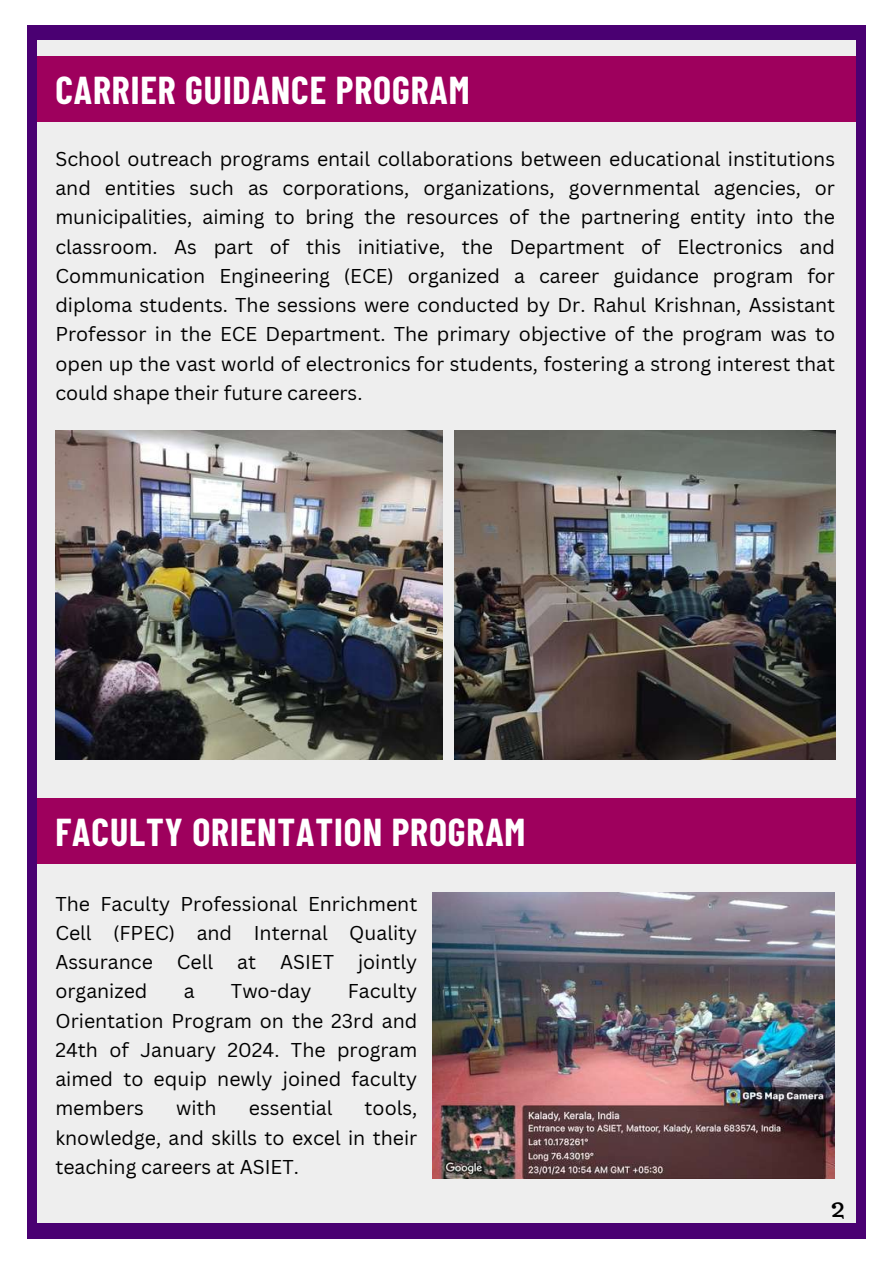
<style>
.page{position:relative;width:893px;height:1264px;background:#fff}
.page>*{position:absolute;margin:0;border:0;box-sizing:border-box;transform-origin:0 0}
.t1{font:700 37.95px "Barlow Condensed";letter-spacing:.025em;color:#fff}
.t2{font:27px "Trocchi";color:#000}
.t3{font:19.5px/29.2px "Canva Sans";color:#000;text-align:justify}
</style>
<div class="page">
<div style="left:28px;top:25px;width:837px;height:1213px;background:#4a0072"></div>
<div style="left:38px;top:40px;width:817px;height:1182px;background:#eee"></div>
<div style="left:38px;top:57px;width:817px;height:65px;background:#9e005d"></div>
<img style="left:454px;top:430px;width:381px;height:329px">
<img style="left:55px;top:430px;width:387px;height:329px">
<div style="left:38px;top:798px;width:817px;height:65px;background:#9e005d"></div>
<img style="left:433px;top:892px;width:401px;height:286px">
<h1 class="t1" style="left:55px;top:66px;width:415px">CARRIER GUIDANCE PROGRAM</h1>
<p class="t3" style="left:55px;top:144px;width:781px">School outreach programs entail collaborations between educational institutions and entities such as corporations, organizations, governmental agencies, or municipalities, aiming to bring the resources of the partnering entity into the classroom. As part of this initiative, the Department of Electronics and Communication Engineering (ECE) organized a career guidance program for diploma students. The sessions were conducted by Dr. Rahul Krishnan, Assistant Professor in the ECE Department. The primary objective of the program was to open up the vast world of electronics for students, fostering a strong interest that could shape their future careers.</p>
<h1 class="t1" style="left:55px;top:808px;width:471px">FACULTY ORIENTATION PROGRAM</h1>
<p class="t3" style="left:55px;top:888px;width:363px">The Faculty Professional Enrichment Cell (FPEC) and Internal Quality Assurance Cell at ASIET jointly organized</p>
<p class="t3" style="left:55px;top:976px;width:363px;text-indent:292px">Faculty Orientation Program on the 23rd and 24th of January 2024. The program aimed to equip newly joined faculty members</p>
<p class="t3" style="left:184px;top:976px;width:12px">a</p>
<p class="t3" style="left:231px;top:976px;width:82px">Two-day</p>
<p class="t3" style="left:55px;top:1093px;width:363px;text-indent:309px">tools, knowledge, and skills to excel in their teaching careers at ASIET.</p>
<p class="t3" style="left:176px;top:1093px;width:42px">with</p>
<p class="t3" style="left:249px;top:1093px;width:85px">essential</p>
<h2 class="t2" style="left:830px;top:1189px;width:15px">2</h2>
</div>
